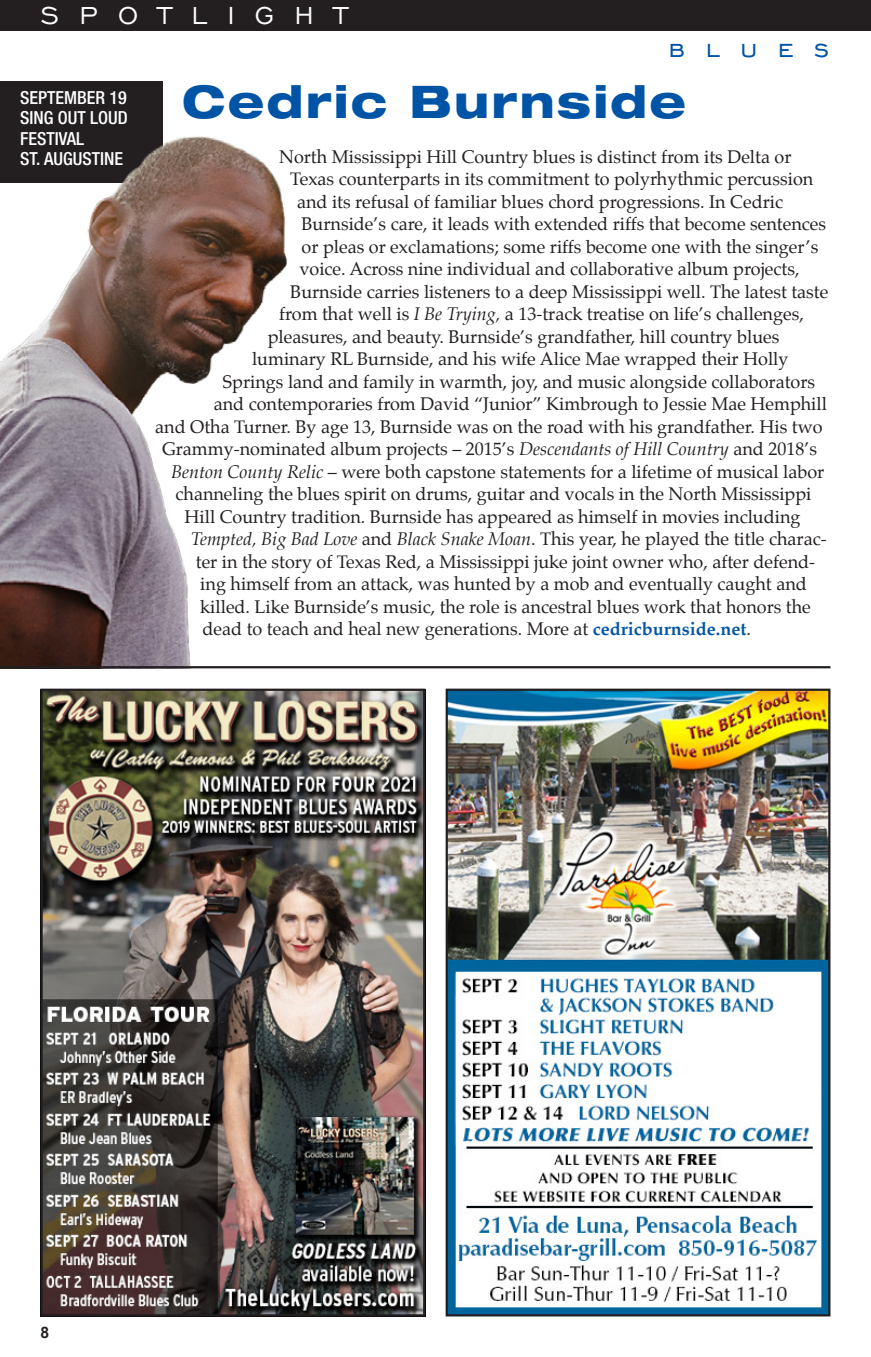
<style>
.page{position:relative;width:871px;height:1357px;background:#fff}
.page>*{position:absolute;margin:0;border:0;box-sizing:border-box;transform-origin:0 0}
.t1{font:800 expanded 45px "Helvetica Neue";letter-spacing:.05em;color:#0054a6}
.t2{font:31.5px "Engravers Gothic BT";letter-spacing:.64em;color:#fff}
.t3{font:31.5px "Engravers Gothic BT";letter-spacing:.64em;color:#0054a6}
.t4{font:18px "Palatino";color:#231f20}
.t5{font:500 condensed 18px/20.2px "Helvetica Neue";color:#fff}
.t6{font:700 15.75px "Arial";color:#231f20}
.s1{font-style:italic}
.s2{font-weight:700;color:#0054a6}
</style>
<div class="page">
<div style="left:0;top:0;width:871px;height:30px;background:#231f20"></div>
<div style="left:0;top:81px;width:162px;height:101px;background:#231f20"></div>
<img style="left:449px;top:691px;width:378px;height:622px">
<div style="left:446px;top:688px;width:384px;height:628px;border:2px solid #231f20"></div>
<img style="left:43px;top:691px;width:379px;height:622px">
<div style="left:40px;top:688px;width:385px;height:628px;border:2px solid #231f20"></div>
<img style="left:0;top:126px;width:288px;height:540px">
<hr style="left:0;top:666px;width:830px;height:2px;background:#231f20">
<h2 class="t2" style="left:40px;top:-2px;width:308px">SPOTLIGHT</h2>
<h2 class="t3" style="left:668px;top:31px;width:162px">blues</h2>
<p class="t5" style="left:20px;top:87px;width:109px">SEPTEMBER 19<br>SING OUT LOUD<br>FESTIVAL<br>ST. AUGUSTINE</p>
<h1 class="t1" style="left:182px;top:73px;width:505px">Cedric Burnside</h1>
<p class="t4" style="left:279px;top:142px;width:514px">North Mississippi Hill Country blues is distinct from its Delta or</p>
<p class="t4" style="left:290px;top:164px;width:524px">Texas counterparts in its commitment to polyrhythmic percussion</p>
<p class="t4" style="left:297px;top:187px;width:487px">and its refusal of familiar blues chord progressions. In Cedric</p>
<p class="t4" style="left:302px;top:209px;width:526px">Burnside’s care, it leads with extended riffs that become sentences</p>
<p class="t4" style="left:302px;top:232px;width:518px">or pleas or exclamations; some riffs become one with the singer’s</p>
<p class="t4" style="left:299px;top:254px;width:502px">voice. Across nine individual and collaborative album projects,</p>
<p class="t4" style="left:290px;top:277px;width:539px">Burnside carries listeners to a deep Mississippi well. The latest taste</p>
<p class="t4" style="left:279px;top:299px;width:526px">from that well is <span class="s1">I Be Trying,</span> a 13-track treatise on life’s challenges,</p>
<p class="t4" style="left:268px;top:322px;width:513px">pleasures, and beauty. Burnside’s grandfather, hill country blues</p>
<p class="t4" style="left:252px;top:344px;width:538px">luminary RL Burnside, and his wife Alice Mae wrapped their Holly</p>
<p class="t4" style="left:223px;top:367px;width:594px">Springs land and family in warmth, joy, and music alongside collaborators</p>
<p class="t4" style="left:214px;top:389px;width:615px">and contemporaries from David “Junior” Kimbrough to Jessie Mae Hemphill</p>
<p class="t4" style="left:155px;top:412px;width:669px">and Otha Turner. By age 13, Burnside was on the road with his grandfather. His two</p>
<p class="t4" style="left:162px;top:434px;width:656px">Grammy-nominated album projects – 2015’s <span class="s1">Descendants of Hill Country</span> and 2018’s</p>
<p class="t4" style="left:171px;top:457px;width:655px"><span class="s1">Benton County Relic</span> – were both capstone statements for a lifetime of musical labor</p>
<p class="t4" style="left:176px;top:479px;width:637px">channeling the blues spirit on drums, guitar and vocals in the North Mississippi</p>
<p class="t4" style="left:184px;top:502px;width:617px">Hill Country tradition. Burnside has appeared as himself in movies including</p>
<p class="t4" style="left:191px;top:524px;width:637px"><span class="s1">Tempted, Big Bad Love</span> and <span class="s1">Black Snake Moan</span>. This year, he played the title charac-</p>
<p class="t4" style="left:196px;top:547px;width:621px">ter in the story of Texas Red, a Mississippi juke joint owner who, after defend-</p>
<p class="t4" style="left:200px;top:569px;width:608px">ing himself from an attack, was hunted by a mob and eventually caught and</p>
<p class="t4" style="left:200px;top:592px;width:612px">killed. Like Burnside’s music, the role is ancestral blues work that honors the</p>
<p class="t4" style="left:202px;top:614px;width:550px">dead to teach and heal new generations. More at <span class="s2">cedricburnside.net</span>.</p>
<p class="t6" style="left:40px;top:1322px;width:10px">8</p>
</div>
